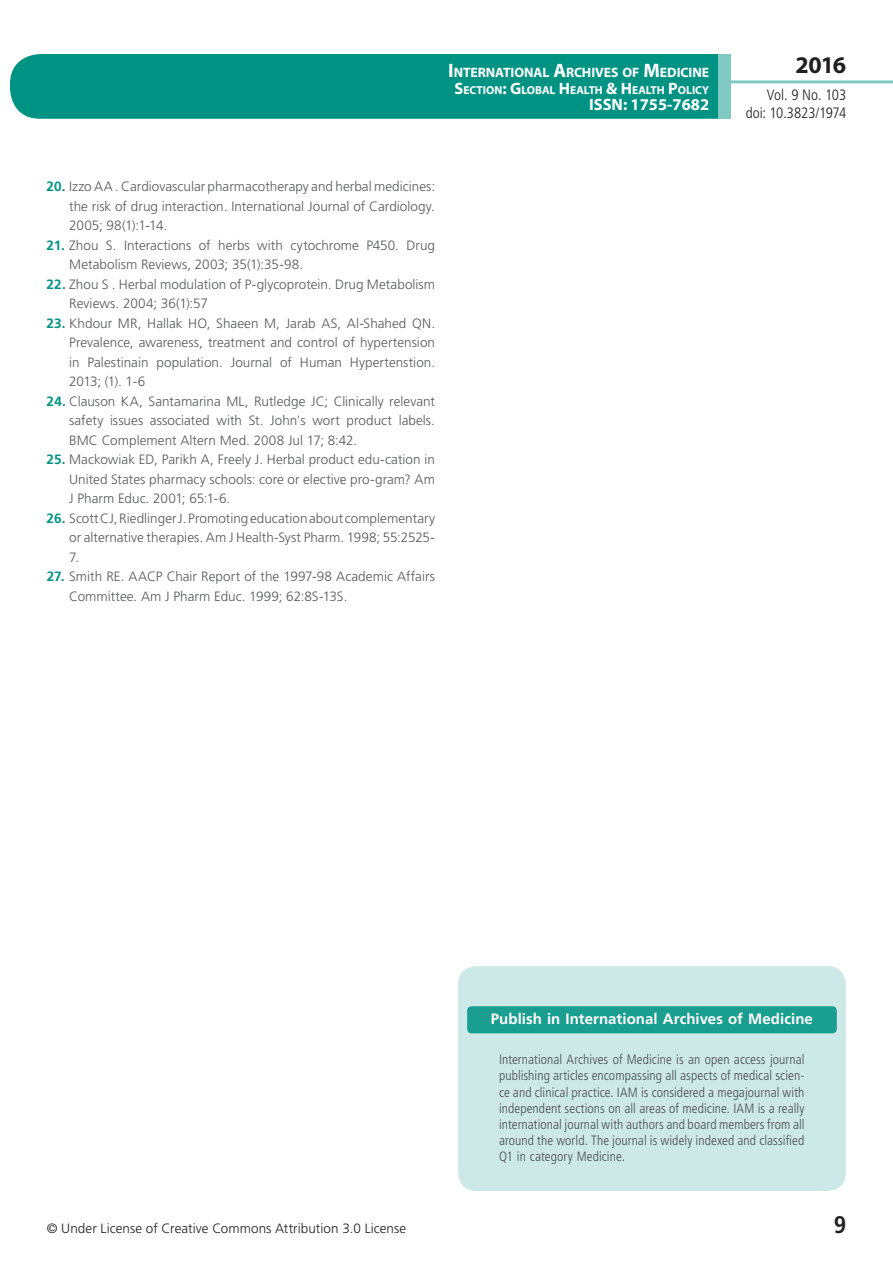
<style>
.page{position:relative;width:893px;height:1263px;background:#fff}
.page>*{position:absolute;margin:0;border:0;box-sizing:border-box;transform-origin:0 0}
.t1{font:700 24px "Myriad Pro";color:#231f20}
.t2{font:700 condensed 24px "Frutiger LT Std";color:#231f20}
.t3{font:700 16.5px "Myriad Pro";color:#fff}
.t4{font:700 15px "Frutiger LT Std";letter-spacing:.005em;color:#fff}
.t5{font:300 condensed 15px/18px "Frutiger LT Std";letter-spacing:-.01em;color:#231f20;text-align:right}
.t6{font:700 13.65px "Myriad Pro";letter-spacing:-.005em;color:#fff}
.t7{font:300 13.5px/19.5px "Frutiger LT Std";letter-spacing:.005em;color:#57585a;text-align:justify}
.t8{font:300 condensed 13.5px/16.2px "Frutiger LT Std";letter-spacing:.01em;color:#4b4c4d;text-align:justify}
.t9{font:300 13.5px "Frutiger LT Std";letter-spacing:.005em;color:#231f20}
.t10{font:700 11.55px "Myriad Pro";color:#fff}
.s1{font-size:19.5px}
.s2{font-size:16.5px}
.s3{font-weight:700;color:#009384}
</style>
<div class="page">
<div style="left:10px;top:54px;width:775px;height:65px;background:#009384;border-radius:30px"></div>
<div style="left:732px;top:0;width:161px;height:157px;background:#fff"></div>
<hr style="left:730px;top:80px;width:163px;height:3px;background:#80c9c2">
<div style="left:718px;top:54px;width:13px;height:65px;background:#80c9c2"></div>
<div style="left:458px;top:966px;width:388px;height:225px;background:#cce9e7;border-radius:18px"></div>
<div style="left:467px;top:1006px;width:370px;height:27px;background:#1a9e90;border-radius:4px"></div>
<p class="t6" style="left:448px;top:64px;width:263px"><span class="s1">I</span>NTERNATIONAL <span class="s1">A</span>RCHIVES OF <span class="s1">M</span>EDICINE</p>
<p class="t10" style="left:454px;top:82px;width:256px"><span class="s2">S</span>ECTION<span class="s2">: G</span>LOBAL <span class="s2">H</span> EALTH <span class="s2">&amp; H</span> EALTH <span class="s2">P</span>OLICY</p>
<p class="t3" style="left:589px;top:94px;width:122px">ISSN: 1755-7682</p>
<p class="t7" style="left:69px;top:177px;width:367px;text-indent:-23px"><span class="s3">20.</span> Izzo AA . Cardiovascular pharmacotherapy and herbal medicines: the risk of drug interaction. International Journal of Cardiology.<br>2005; 98(1):1-14.</p>
<p class="t7" style="left:69px;top:236px;width:367px;text-indent:-23px"><span class="s3">21.</span> Zhou S. Interactions of herbs with cytochrome P450. Drug<br>Metabolism Reviews, 2003; 35(1):35-98.</p>
<p class="t7" style="left:69px;top:275px;width:367px;text-indent:-23px"><span class="s3">22.</span> Zhou S . Herbal modulation of P-glycoprotein. Drug Metabolism<br>Reviews. 2004; 36(1):57</p>
<p class="t7" style="left:69px;top:314px;width:367px;text-indent:-23px"><span class="s3">23.</span> Khdour MR, Hallak HO, Shaeen M, Jarab AS, Al-Shahed QN.<br>Prevalence, awareness, treatment and control of hypertension in Palestinain population. Journal of Human Hypertenstion.<br>2013; (1). 1-6</p>
<p class="t7" style="left:69px;top:392px;width:367px;text-indent:-22px"><span class="s3">24.</span> Clauson KA, Santamarina ML, Rutledge JC; Clinically relevant safety issues associated with St. John's wort product labels.<br>BMC Complement Altern Med. 2008 Jul 17; 8:42.</p>
<p class="t7" style="left:69px;top:450px;width:367px;text-indent:-23px"><span class="s3">25.</span> Mackowiak ED, Parikh A, Freely J. Herbal product edu-cation in United States pharmacy schools: core or elective pro-gram? Am J Pharm Educ. 2001; 65:1-6.</p>
<p class="t7" style="left:69px;top:509px;width:367px;text-indent:-23px"><span class="s3">26.</span> Scott CJ, Riedlinger J. Promoting education about complementary or alternative therapies. Am J Health-Syst Pharm. 1998; 55:2525- 7.</p>
<p class="t7" style="left:69px;top:567px;width:367px;text-indent:-22px"><span class="s3">27.</span> Smith RE. AACP Chair Report of the 1997-98 Academic Affairs<br>Committee. Am J Pharm Educ. 1999; 62:8S-13S.</p>
<h1 class="t1" style="left:795px;top:49px;width:52px">2016</h1>
<p class="t5" style="left:746px;top:86px;width:102px">Vol. 9 No. 103 doi: 10.3823/1974</p>
<p class="t4" style="left:491px;top:1010px;width:324px">Publish in International Archives of Medicine</p>
<p class="t8" style="left:499px;top:1052px;width:307px">International Archives of Medicine is an open access journal publishing articles encompassing all aspects of medical scien&shy;ce and clinical practice. IAM is considered a megajournal with independent sections on all areas of medicine. IAM is a really international journal with authors and board members from all around the world. The journal is widely indexed and classified Q1 in category Medicine.</p>
<p class="t9" style="left:47px;top:1220px;width:361px">© Under License of Creative Commons Attribution 3.0 License</p>
<h1 class="t2" style="left:834px;top:1210px;width:14px">9</h1>
</div>
